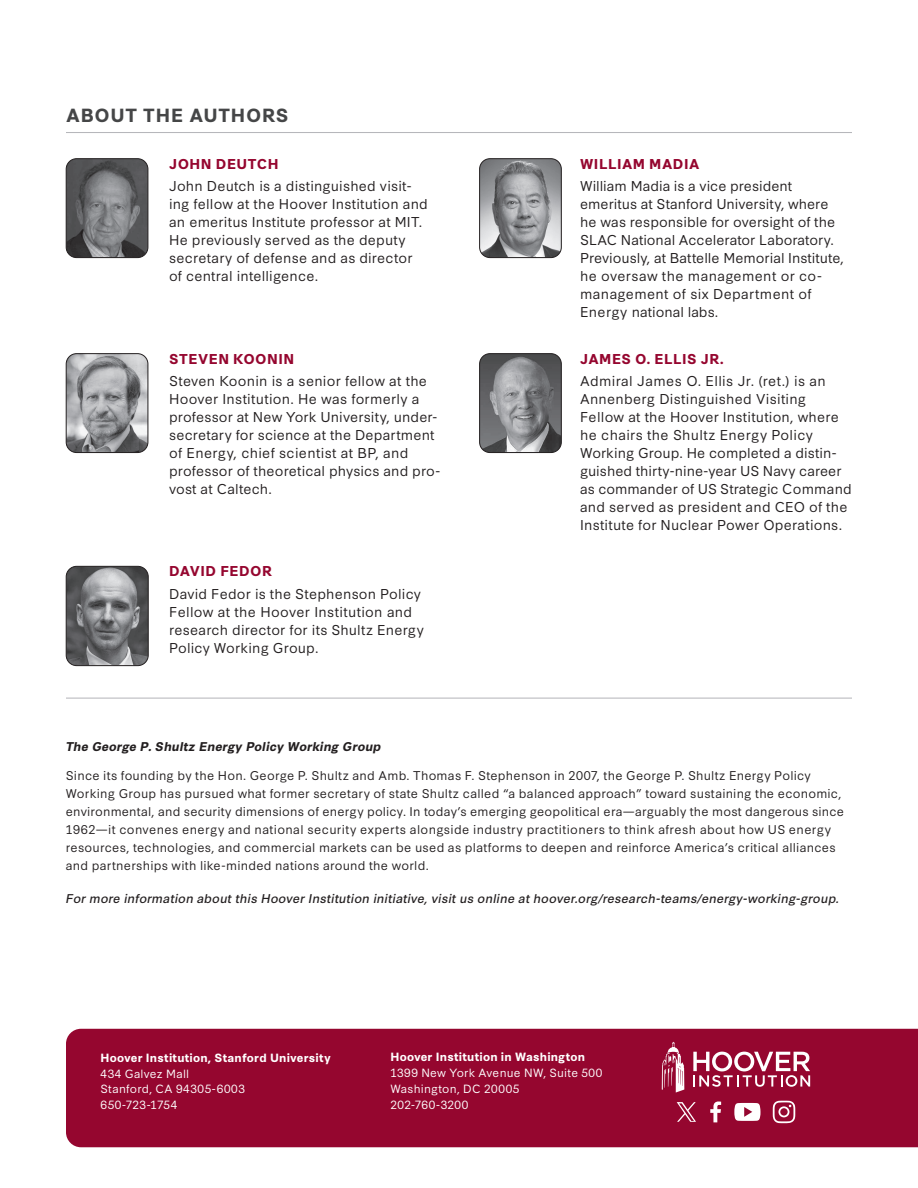
<style>
.page{position:relative;width:918px;height:1188px;background:#fff}
.page>*{position:absolute;margin:0;border:0;box-sizing:border-box;transform-origin:0 0}
.t1{font:700 18px "Synthese";letter-spacing:.04em;color:#454647}
.t2{font:13.5px/18px "Synthese";letter-spacing:.01em;color:#231f20}
.t3{font:700 13.5px "Synthese";letter-spacing:.035em;color:#95062f}
.t4{font:12px/18px "Synthese";letter-spacing:.02em;color:#231f20}
.t5{font:italic 12px "Synthese";letter-spacing:.01em;color:#231f20}
.t6{font:italic 700 12px "Synthese";letter-spacing:.01em;color:#231f20}
.t7{font:11.25px/15.8px "Synthese";letter-spacing:.025em;color:#fff}
.t8{font:700 11.25px "Synthese";letter-spacing:.015em;color:#fff}
</style>
<div class="page">
<div style="left:66px;top:1029px;width:852px;height:118px;background:#95062f"></div>
<svg style="left:693px;top:1052px;width:117px;height:35px"></svg>
<svg style="left:662px;top:1042px;width:22px;height:51px"></svg>
<svg style="left:677px;top:1102px;width:19px;height:20px"></svg>
<svg style="left:710px;top:1102px;width:11px;height:20px"></svg>
<svg style="left:773px;top:1101px;width:22px;height:22px"></svg>
<svg style="left:734px;top:1103px;width:27px;height:18px"></svg>
<hr style="left:66px;top:698px;width:786px;height:1px;background:#b6b7bb">
<img style="left:66px;top:354px;width:82px;height:99px">
<div style="left:66px;top:353px;width:82px;height:100px;border:1px solid #231f20;border-radius:10px"></div>
<img style="left:66px;top:566px;width:82px;height:100px">
<div style="left:66px;top:566px;width:82px;height:100px;border:1px solid #231f20;border-radius:10px"></div>
<img style="left:481px;top:355px;width:79px;height:98px">
<div style="left:479px;top:353px;width:83px;height:100px;border:1px solid #231f20;border-radius:10px"></div>
<img style="left:481px;top:160px;width:79px;height:98px">
<div style="left:479px;top:158px;width:83px;height:100px;border:1px solid #231f20;border-radius:10px"></div>
<img style="left:66px;top:159px;width:82px;height:99px">
<div style="left:66px;top:158px;width:82px;height:100px;border:1px solid #231f20;border-radius:10px"></div>
<hr style="left:66px;top:132px;width:786px;height:1px;background:#b6b7bb">
<h1 class="t1" style="left:66px;top:101px;width:224px">ABOUT THE AUTHORS</h1>
<p class="t3" style="left:169px;top:153px;width:111px">JOHN DEUTCH</p>
<p class="t2" style="left:169px;top:176px;width:260px">John Deutch is a distinguished visit&shy;ing fellow at the Hoover Institution and an emeritus Institute professor at MIT.<br>He previously served as the deputy secretary of defense and as director of central intelligence.</p>
<p class="t3" style="left:169px;top:348px;width:127px">STEVEN KOONIN</p>
<p class="t2" style="left:169px;top:371px;width:273px">Steven Koonin is a senior fellow at the Hoover Institution. He was formerly a professor at New York University, under&shy;secretary for science at the Department of Energy, chief scientist at BP, and professor of theoretical physics and pro&shy;vost at Caltech.</p>
<p class="t3" style="left:169px;top:561px;width:104px">DAVID FEDOR</p>
<p class="t2" style="left:169px;top:584px;width:256px">David Fedor is the Stephenson Policy Fellow at the Hoover Institution and research director for its Shultz Energy Policy Working Group.</p>
<p class="t3" style="left:580px;top:153px;width:121px">WILLIAM MADIA</p>
<p class="t2" style="left:580px;top:176px;width:265px">William Madia is a vice president emeritus at Stanford University, where he was responsible for oversight of the SLAC National Accelerator Laboratory.<br>Previously, at Battelle Memorial Institute, he oversaw the management or co&shy;management of six Department of Energy national labs.</p>
<p class="t3" style="left:580px;top:348px;width:145px">JAMES O. ELLIS JR.</p>
<p class="t2" style="left:580px;top:371px;width:273px">Admiral James O. Ellis Jr. (ret.) is an Annenberg Distinguished Visiting Fellow at the Hoover Institution, where he chairs the Shultz Energy Policy Working Group. He completed a distin&shy;guished thirty-nine-year US Navy career as commander of US Strategic Command and served as president and CEO of the Institute for Nuclear Power Operations.</p>
<p class="t6" style="left:66px;top:737px;width:317px">The George P. Shultz Energy Policy Working Group</p>
<p class="t4" style="left:66px;top:765px;width:780px">Since its founding by the Hon. George P. Shultz and Amb. Thomas F. Stephenson in 2007, the George P. Shultz Energy Policy Working Group has pursued what former secretary of state Shultz called “a balanced approach” toward sustaining the economic, environmental, and security dimensions of energy policy. In today’s emerging geopolitical era—arguably the most dangerous since 1962—it convenes energy and national security experts alongside industry practitioners to think afresh about how US energy resources, technologies, and commercial markets can be used as platforms to deepen and reinforce America’s critical alliances and partnerships with like-minded nations around the world.</p>
<p class="t5" style="left:66px;top:889px;width:775px">For more information about this Hoover Institution initiative, visit us online at hoover.org/research-teams/energy-working-group.</p>
<p class="t8" style="left:100px;top:1049px;width:232px">Hoover Institution, Stanford University</p>
<p class="t7" style="left:100px;top:1065px;width:146px">434 Galvez Mall<br>Stanford, CA 94305-6003<br>650-723-1754</p>
<p class="t8" style="left:390px;top:1048px;width:196px">Hoover Institution in Washington</p>
<p class="t7" style="left:390px;top:1064px;width:214px">1399 New York Avenue NW, Suite 500<br>Washington, DC 20005<br>202-760-3200</p>
</div>
